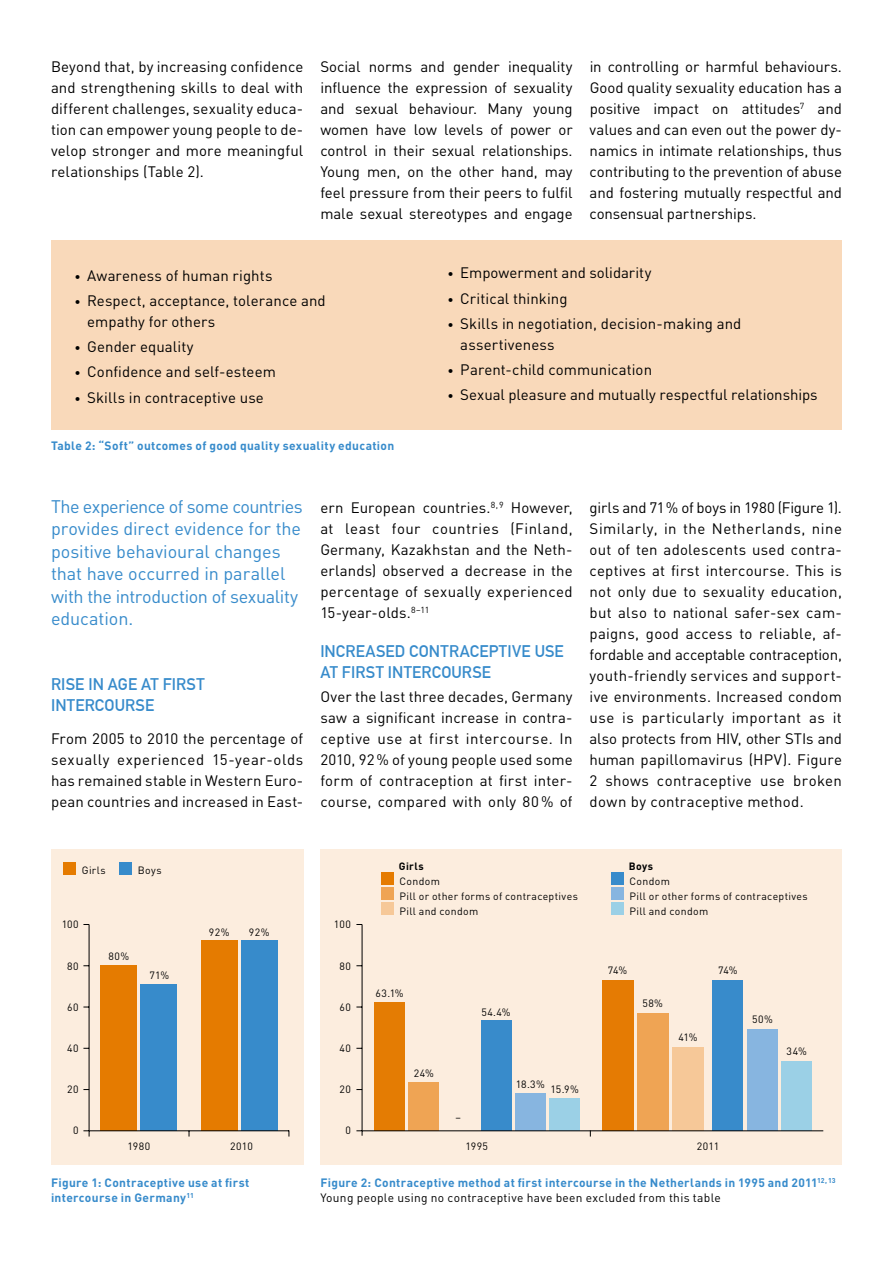
<style>
.page{position:relative;width:893px;height:1263px;background:#fff}
.page>*{position:absolute;margin:0;border:0;box-sizing:border-box;transform-origin:0 0}
.t1{font:18px/22.5px "DIN";letter-spacing:-.005em;color:#378bcb}
.t2{font:700 16.5px/21px "DIN Alternate";letter-spacing:.01em;color:#378bcb}
.t3{font:15px/21px "DIN";letter-spacing:.005em;color:#000;text-align:justify}
.t4{font:700 12px/15px "DIN";letter-spacing:.025em;color:#378bcb}
.t5{font:10.5px/15px "DIN";letter-spacing:.035em;color:#000}
.t6{font:700 10.5px "DIN";letter-spacing:.035em;color:#000}
.s1{font-size:12px}
.s2{font-weight:400;color:#000}
</style>
<div class="page">
<div style="left:51px;top:849px;width:252px;height:315px;background:#fcedde"></div>
<div style="left:141px;top:984px;width:36px;height:147px;background:#378bcb"></div>
<div style="left:241px;top:941px;width:36px;height:190px;background:#378bcb"></div>
<div style="left:101px;top:965px;width:36px;height:166px;background:#e57b00"></div>
<div style="left:201px;top:941px;width:36px;height:190px;background:#e57b00"></div>
<hr style="left:89px;top:1130px;width:200px;height:1px;background:#000">
<hr style="left:89px;top:924px;width:1px;height:207px;background:#000">
<svg style="left:83px;top:1130px;width:7px;height:6px"></svg>
<div style="left:64px;top:862px;width:12px;height:12px;background:#e57b00"></div>
<div style="left:120px;top:862px;width:12px;height:12px;background:#378bcb"></div>
<div style="left:320px;top:849px;width:522px;height:315px;background:#fcedde"></div>
<hr style="left:362px;top:924px;width:1px;height:207px;background:#000">
<div style="left:381px;top:872px;width:13px;height:13px;background:#e57b00"></div>
<div style="left:381px;top:887px;width:13px;height:13px;background:#efa454"></div>
<div style="left:381px;top:902px;width:13px;height:13px;background:#f6c898"></div>
<div style="left:611px;top:872px;width:13px;height:13px;background:#388bcb"></div>
<div style="left:611px;top:887px;width:13px;height:13px;background:#87b5e0"></div>
<div style="left:611px;top:902px;width:13px;height:13px;background:#9bd0e6"></div>
<div style="left:781px;top:1062px;width:31px;height:69px;background:#9bd0e6"></div>
<div style="left:747px;top:1029px;width:30px;height:102px;background:#87b5e0"></div>
<div style="left:713px;top:980px;width:30px;height:151px;background:#388bcb"></div>
<div style="left:672px;top:1047px;width:32px;height:84px;background:#f6c898"></div>
<div style="left:637px;top:1013px;width:31px;height:118px;background:#efa454"></div>
<div style="left:602px;top:980px;width:31px;height:151px;background:#e57b03"></div>
<div style="left:549px;top:1098px;width:31px;height:33px;background:#9bd0e6"></div>
<div style="left:515px;top:1094px;width:31px;height:37px;background:#87b5e0"></div>
<div style="left:481px;top:1020px;width:31px;height:111px;background:#388bcb"></div>
<div style="left:409px;top:1082px;width:30px;height:49px;background:#efa454"></div>
<div style="left:374px;top:1003px;width:31px;height:128px;background:#e47c03"></div>
<hr style="left:362px;top:1130px;width:461px;height:1px;background:#000">
<svg style="left:356px;top:1130px;width:7px;height:6px"></svg>
<div style="left:51px;top:240px;width:791px;height:189px;background:#f9d9ba"></div>
<p class="t3" style="left:51px;top:56px;width:254px">Beyond that, by increasing confidence and strengthening skills to deal with different challenges, sexuality educa&shy;tion can empower young people to de&shy;velop stronger and more meaningful relationships (Table 2).</p>
<p class="t3" style="left:320px;top:56px;width:254px">Social norms and gender inequality influence the expression of sexuality and sexual behaviour. Many young women have low levels of power or control in their sexual relationships.<br>Young men, on the other hand, may feel pressure from their peers to fulfil male sexual stereotypes and engage</p>
<p class="t3" style="left:590px;top:56px;width:254px">in controlling or harmful behaviours.<br>Good quality sexuality education has a positive impact on attitudes<sup>7</sup> and values and can even out the power dy&shy;namics in intimate relationships, thus contributing to the prevention of abuse and fostering mutually respectful and consensual partnerships.</p>
<p class="t3" style="left:74px;top:264px;width:200px"><span class="s1">•</span> Awareness of human rights</p>
<p class="t3" style="left:87px;top:290px;width:240px;text-indent:-13px"><span class="s1">•</span> Respect, acceptance, tolerance and empathy for others</p>
<p class="t3" style="left:74px;top:336px;width:121px"><span class="s1">•</span> Gender equality</p>
<p class="t3" style="left:74px;top:361px;width:203px"><span class="s1">•</span> Confidence and self-esteem</p>
<p class="t3" style="left:74px;top:386px;width:191px"><span class="s1">•</span> Skills in contraceptive use</p>
<p class="t4" style="left:51px;top:438px;width:345px">Table 2: “Soft” outcomes of good quality sexuality education</p>
<p class="t3" style="left:448px;top:262px;width:205px"><span class="s1">•</span> Empowerment and solidarity</p>
<p class="t3" style="left:448px;top:287px;width:122px"><span class="s1">•</span> Critical thinking</p>
<p class="t3" style="left:460px;top:313px;width:283px;text-indent:-13px"><span class="s1">•</span> Skills in negotiation, decision-making and assertiveness</p>
<p class="t3" style="left:448px;top:359px;width:206px"><span class="s1">•</span> Parent-child communication</p>
<p class="t3" style="left:448px;top:384px;width:372px"><span class="s1">•</span> Sexual pleasure and mutually respectful relationships</p>
<p class="t1" style="left:51px;top:495px;width:253px">The experience of some countries provides direct evidence for the positive behavioural changes that have occurred in parallel with the introduction of sexuality education.</p>
<p class="t2" style="left:51px;top:673px;width:155px">RISE IN AGE AT FIRST<br>INTERCOURSE</p>
<p class="t3" style="left:51px;top:728px;width:254px">From 2005 to 2010 the percentage of sexually experienced 15-year-olds has remained stable in Western Euro&shy;pean countries and increased in East-</p>
<p class="t3" style="left:320px;top:497px;width:254px">ern European countries.<sup>8,9</sup> However, at least four countries (Finland, Germany, Kazakhstan and the Neth&shy;erlands) observed a decrease in the percentage of sexually experienced 15-year-olds.<sup>8–11</sup></p>
<p class="t2" style="left:320px;top:640px;width:245px">INCREASED CONTRACEPTIVE USE<br>AT FIRST INTERCOURSE</p>
<p class="t3" style="left:320px;top:686px;width:254px">Over the last three decades, Germany saw a significant increase in contra&shy;ceptive use at first intercourse. In 2010, 92% of young people used some form of contraception at first inter&shy;course, compared with only 80 % of</p>
<p class="t3" style="left:590px;top:497px;width:254px">girls and 71% of boys in 1980 (Figure 1).<br>Similarly, in the Netherlands, nine out of ten adolescents used contra&shy;ceptives at first intercourse. This is not only due to sexuality education, but also to national safer-sex cam&shy;paigns, good access to reliable, af&shy;fordable and acceptable contraception, youth-friendly services and support&shy;ive environments. Increased condom use is particularly important as it also protects from HIV, other STIs and human papillomavirus (HPV). Figure 2 shows contraceptive use broken down by contraceptive method.</p>
<p class="t5" style="left:82px;top:863px;width:26px">Girls</p>
<p class="t5" style="left:138px;top:863px;width:25px">Boys</p>
<p class="t5" style="left:62px;top:917px;width:18px">100</p>
<p class="t5" style="left:67px;top:958px;width:13px">80</p>
<p class="t5" style="left:67px;top:999px;width:13px">60</p>
<p class="t5" style="left:67px;top:1040px;width:13px">40</p>
<p class="t5" style="left:67px;top:1081px;width:13px">20</p>
<p class="t5" style="left:73px;top:1122px;width:7px">0</p>
<p class="t5" style="left:108px;top:948px;width:22px">80%</p>
<p class="t5" style="left:150px;top:968px;width:21px">71%</p>
<p class="t5" style="left:127px;top:1138px;width:24px">1980</p>
<p class="t5" style="left:209px;top:925px;width:22px">92%</p>
<p class="t5" style="left:249px;top:925px;width:22px">92%</p>
<p class="t5" style="left:230px;top:1138px;width:24px">2010</p>
<p class="t4" style="left:51px;top:1175px;width:200px">Figure 1: Contraceptive use at first intercourse in Germany<sup>11</sup></p>
<p class="t5" style="left:334px;top:917px;width:18px">100</p>
<p class="t5" style="left:339px;top:958px;width:13px">80</p>
<p class="t5" style="left:339px;top:999px;width:13px">60</p>
<p class="t5" style="left:339px;top:1040px;width:13px">40</p>
<p class="t5" style="left:339px;top:1081px;width:13px">20</p>
<p class="t5" style="left:345px;top:1122px;width:7px">0</p>
<p class="t6" style="left:399px;top:860px;width:26px">Girls</p>
<p class="t5" style="left:399px;top:873px;width:180px">Condom<br>Pill or other forms of contraceptives<br>Pill and condom</p>
<p class="t5" style="left:376px;top:986px;width:30px">63.1%</p>
<p class="t5" style="left:414px;top:1065px;width:22px">24%</p>
<p class="t5" style="left:481px;top:1004px;width:31px">54.4%</p>
<p class="t5" style="left:455px;top:1109px;width:7px">–</p>
<p class="t5" style="left:516px;top:1076px;width:30px">18.3%</p>
<p class="t5" style="left:551px;top:1081px;width:30px">15.9%</p>
<p class="t6" style="left:629px;top:860px;width:26px">Boys</p>
<p class="t5" style="left:629px;top:873px;width:180px">Condom<br>Pill or other forms of contraceptives<br>Pill and condom</p>
<p class="t5" style="left:608px;top:962px;width:21px">74%</p>
<p class="t5" style="left:642px;top:995px;width:22px">58%</p>
<p class="t5" style="left:678px;top:1030px;width:21px">41%</p>
<p class="t5" style="left:718px;top:962px;width:21px">74%</p>
<p class="t5" style="left:752px;top:1011px;width:22px">50%</p>
<p class="t5" style="left:787px;top:1043px;width:22px">34%</p>
<p class="t5" style="left:465px;top:1138px;width:24px">1995</p>
<p class="t5" style="left:697px;top:1138px;width:24px">2011</p>
<p class="t4" style="left:320px;top:1175px;width:517px">Figure 2: Contraceptive method at first intercourse in the Netherlands in 1995 and 2011<sup>12,</sup> <sup>13<br></sup><span class="s2">Young people using no contraceptive have been excluded from this table</span></p>
</div>
